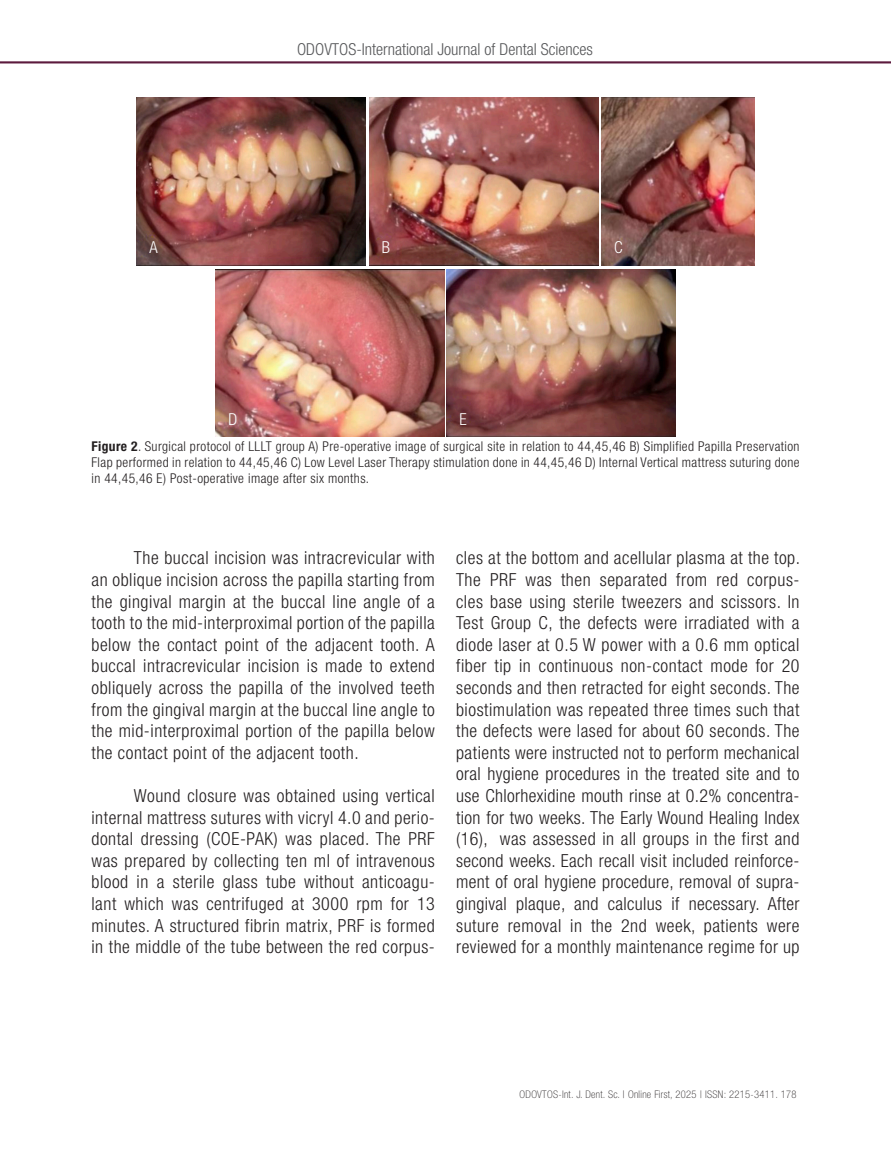
<style>
.page{position:relative;width:891px;height:1161px;background:#fff}
.page>*{position:absolute;margin:0;border:0;box-sizing:border-box;transform-origin:0 0}
.Texto_general_con_sangría{font:300 condensed 18px/21.6px "Helvetica Neue LT Std";letter-spacing:.03em;color:#231f20;text-align:justify}
.t1{font:300 condensed 16.5px "Helvetica Neue LT Std";color:#57585a}
.fuentes_de_tablas{font:300 condensed 16.5px "Helvetica Neue LT Std";color:#fff}
.fuentes_de_tablas-2{font:300 condensed 13.5px/16.2px "Helvetica Neue LT Std";letter-spacing:.03em;color:#231f20;text-align:justify}
.t2{font:100 condensed 10.5px "Helvetica Neue LT Std";letter-spacing:.03em;color:#231f20}
.s1{font-weight:700}
</style>
<div class="page">
<svg style="left:0;top:61px;width:891px;height:2px;background:#78415e"></svg>
<img style="left:215px;top:269px;width:229px;height:168px">
<img style="left:447px;top:269px;width:229px;height:168px">
<img style="left:137px;top:98px;width:229px;height:167px">
<img style="left:601px;top:98px;width:153px;height:167px">
<img style="left:369px;top:98px;width:229px;height:167px">
<p class="t1" style="left:297px;top:40px;width:297px">ODOVTOS-International Journal of Dental Sciences</p>
<p class="fuentes_de_tablas" style="left:149px;top:238px;width:10px">A</p>
<p class="fuentes_de_tablas" style="left:382px;top:238px;width:10px">B</p>
<p class="fuentes_de_tablas" style="left:614px;top:238px;width:10px">C</p>
<p class="fuentes_de_tablas" style="left:228px;top:409px;width:10px">D</p>
<p class="fuentes_de_tablas" style="left:459px;top:409px;width:9px">E</p>
<p class="fuentes_de_tablas-2" style="left:91px;top:438px;width:710px"><span class="s1">Figure 2</span>. Surgical protocol of LLLT group A) Pre-operative image of surgical site in relation to 44,45,46 B) Simplified Papilla Preservation Flap performed in relation to 44,45,46 C) Low Level Laser Therapy stimulation done in 44,45,46 D) Internal Vertical mattress suturing done in 44,45,46 E) Post-operative image after six months.</p>
<p class="Texto_general_con_sangría" style="left:91px;top:547px;width:345px;text-indent:43px">The buccal incision was intracrevicular with an oblique incision across the papilla starting from the gingival margin at the buccal line angle of a tooth to the mid-interproximal portion of the papilla below the contact point of the adjacent tooth. A buccal intracrevicular incision is made to extend obliquely across the papilla of the involved teeth from the gingival margin at the buccal line angle to the mid-interproximal portion of the papilla below the contact point of the adjacent tooth.</p>
<p class="Texto_general_con_sangría" style="left:91px;top:785px;width:345px;text-indent:43px">Wound closure was obtained using vertical internal mattress sutures with vicryl 4.0 and perio&shy;dontal dressing (COE-PAK) was placed. The PRF was prepared by collecting ten ml of intravenous blood in a sterile glass tube without anticoagu&shy;lant which was centrifuged at 3000 rpm for 13 minutes. A structured fibrin matrix, PRF is formed in the middle of the tube between the red corpus-</p>
<p class="Texto_general_con_sangría" style="left:456px;top:547px;width:346px">cles at the bottom and acellular plasma at the top.<br>The PRF was then separated from red corpus&shy;cles base using sterile tweezers and scissors. In Test Group C, the defects were irradiated with a diode laser at 0.5 W power with a 0.6 mm optical fiber tip in continuous non-contact mode for 20 seconds and then retracted for eight seconds. The biostimulation was repeated three times such that the defects were lased for about 60 seconds. The patients were instructed not to perform mechanical oral hygiene procedures in the treated site and to use Chlorhexidine mouth rinse at 0.2% concentra&shy;tion for two weeks. The Early Wound Healing Index (16), was assessed in all groups in the first and second weeks. Each recall visit included reinforce&shy;ment of oral hygiene procedure, removal of supra&shy;gingival plaque, and calculus if necessary. After suture removal in the 2nd week, patients were reviewed for a monthly maintenance regime for up</p>
<p class="t2" style="left:520px;top:1088px;width:278px">ODOVTOS-Int. J. Dent. Sc. | Online First, 2025 | ISSN: 2215-3411. 178</p>
</div>
